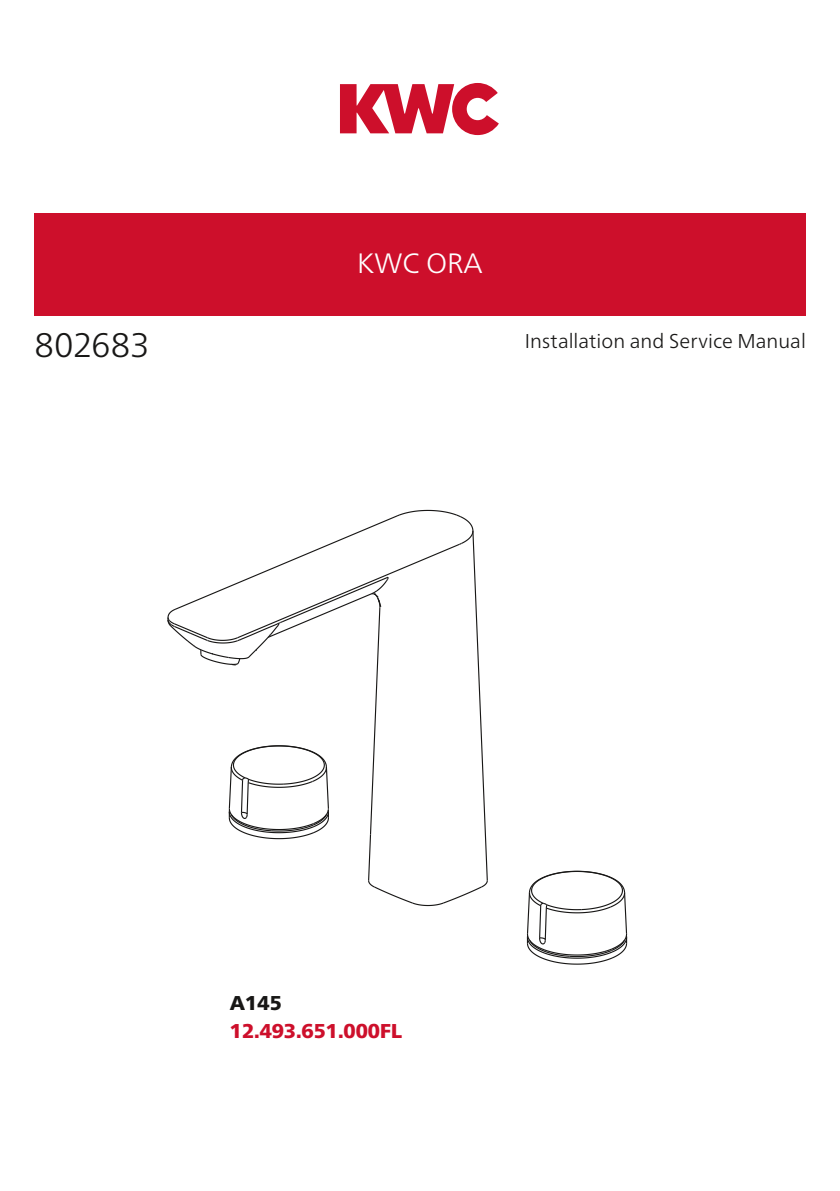
<style>
.page{position:relative;width:840px;height:1191px;background:#fff}
.page>*{position:absolute;margin:0;border:0;box-sizing:border-box;transform-origin:0 0}
.t1{font:300 34px "Frutiger Neue LTW1 G";letter-spacing:-.01em;color:#181716}
.t2{font:300 28px "Frutiger Neue LTW1 G";color:#fff}
.t3{font:300 20px "Frutiger Neue LTW1 G";color:#181716}
.t4{font:900 20px "Frutiger Neue LTW1 G";letter-spacing:-.005em;color:#cd0f2b}
.t5{font:900 20px "Frutiger Neue LTW1 G";color:#181716}
</style>
<div class="page">
<svg style="left:526px;top:870px;width:101px;height:95px"></svg>
<svg style="left:167px;top:509px;width:321px;height:397px"></svg>
<div style="left:34px;top:213px;width:771px;height:102px;background:#cd0f2b"></div>
<svg style="left:340px;top:83px;width:158px;height:52px"></svg>
<h2 class="t2" style="left:357px;top:243px;width:127px">KWC ORA</h2>
<h1 class="t1" style="left:35px;top:320px;width:116px">802683</h1>
<p class="t3" style="left:524px;top:326px;width:282px">Installation and Service Manual</p>
<p class="t5" style="left:230px;top:988px;width:54px">A145</p>
<p class="t4" style="left:230px;top:1015px;width:174px">12.493.651.000FL</p>
</div>
